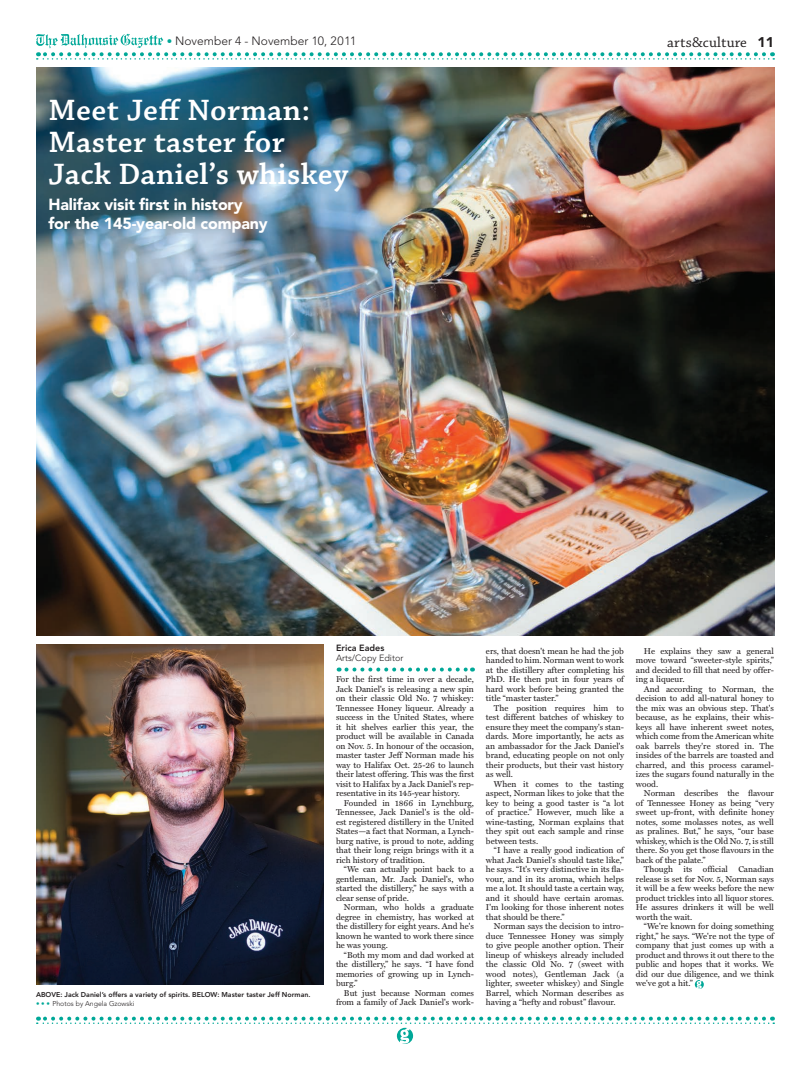
<style>
.page{position:relative;width:810px;height:1080px;background:#fff}
.page>*{position:absolute;margin:0;border:0;box-sizing:border-box;transform-origin:0 0}
.t1{font:31px/32px "Chaparral Pro Semibold Capt";letter-spacing:.01em;color:#fff}
.t2{font:900 16px/19px "Avenir LT Std";letter-spacing:-.01em;color:#fff}
.t3{font:15px "Chaparral Pro";letter-spacing:.01em;color:#231f20}
.t4{font:300 12px "Avenir LT Std";color:#231f20}
.t5{font:300 9px "Avenir LT Std";color:#231f20}
.t6{font:800 9px "Avenir LT Std";color:#231f20}
.t7{font:8.5px/9.5px "Miller Text Roman";color:#231f20;text-align:justify}
.t8{font:800 7px "Avenir LT Std";color:#231f20}
.t9{font:300 7px "Avenir LT Std";color:#231f20}
.s1{font-size:11px;color:#00a898}
.s2{font-family:"Avenir LT Std";font-weight:900;font-size:14px}
.s3{color:#00a898}
</style>
<div class="page">
<svg style="left:37px;top:1017px;width:737px;height:27px"></svg>
<svg style="left:36px;top:34px;width:738px;height:26px"></svg>
<img style="left:37px;top:68px;width:737px;height:567px">
<svg style="left:695px;top:980px;width:9px;height:9px"></svg>
<img style="left:36px;top:645px;width:288px;height:340px">
<svg style="left:346px;top:668px;width:127px;height:4px"></svg>
<h3 class="t4" style="left:167px;top:34px;width:191px"><span class="s1">•</span> November 4 - November 10, 2011</h3>
<h3 class="t3" style="left:667px;top:34px;width:108px">arts&amp;culture <span class="s2">11</span></h3>
<h1 class="t1" style="left:48px;top:95px;width:301px">Meet Jeff Norman:<br>Master taster for<br>Jack Daniel’s whiskey</h1>
<h2 class="t2" style="left:48px;top:194px;width:221px">Halifax visit first in history for the 145-year-old company</h2>
<p class="t8" style="left:36px;top:990px;width:276px">ABOVE: Jack Daniel’s offers a variety of spirits. BELOW: Master taster Jeff Norman.</p>
<p class="t9" style="left:36px;top:999px;width:100px"><span class="s3">• • •</span> Photos by Angela Gzowski</p>
<p class="t6" style="left:336px;top:643px;width:50px">Erica Eades</p>
<p class="t5" style="left:336px;top:653px;width:69px">Arts/Copy Editor</p>
<p class="t7" style="left:336px;top:674px;width:140px">For the first time in over a decade, Jack Daniel's is releasing a new spin on their classic Old No. 7 whiskey:<br>Tennessee Honey liqueur. Already a success in the United States, where it hit shelves earlier this year, the product will be available in Canada on Nov. 5. In honour of the occasion, master taster Jeff Norman made his way to Halifax Oct. 25-26 to launch their latest offering. This was the first visit to Halifax by a Jack Daniel's rep&shy;resentative in its 145-year history.</p>
<p class="t7" style="left:336px;top:798px;width:140px;text-indent:8px">Founded in 1866 in Lynchburg, Tennessee, Jack Daniel's is the old&shy;est registered distillery in the United States—a fact that Norman, a Lynch&shy;burg native, is proud to note, adding that their long reign brings with it a rich history of tradition.</p>
<p class="t7" style="left:336px;top:864px;width:140px;text-indent:8px">“We can actually point back to a gentleman, Mr. Jack Daniel's, who started the distillery,” he says with a clear sense of pride.</p>
<p class="t7" style="left:336px;top:902px;width:140px;text-indent:8px">Norman, who holds a graduate degree in chemistry, has worked at the distillery for eight years. And he's known he wanted to work there since he was young.</p>
<p class="t7" style="left:336px;top:950px;width:140px;text-indent:8px">“Both my mom and dad worked at the distillery,” he says. “I have fond memories of growing up in Lynch&shy;burg.”</p>
<p class="t7" style="left:336px;top:988px;width:140px;text-align:right">But just because Norman comes from a family of Jack Daniel's work-</p>
<p class="t7" style="left:486px;top:646px;width:140px">ers, that doesn't mean he had the job handed to him. Norman went to work at the distillery after completing his PhD. He then put in four years of hard work before being granted the title “master taster.”</p>
<p class="t7" style="left:486px;top:703px;width:140px;text-indent:8px">The position requires him to test different batches of whiskey to ensure they meet the company's stan&shy;dards. More importantly, he acts as an ambassador for the Jack Daniel's brand, educating people on not only their products, but their vast history as well.</p>
<p class="t7" style="left:486px;top:779px;width:140px;text-indent:8px">When it comes to the tasting aspect, Norman likes to joke that the key to being a good taster is “a lot of practice.” However, much like a wine-tasting, Norman explains that they spit out each sample and rinse between tests.</p>
<p class="t7" style="left:486px;top:845px;width:140px;text-indent:8px">“I have a really good indication of what Jack Daniel's should taste like,” he says. “It's very distinctive in its fla&shy;vour, and in its aroma, which helps me a lot. It should taste a certain way, and it should have certain aromas.<br>I'm looking for those inherent notes that should be there.”</p>
<p class="t7" style="left:486px;top:921px;width:140px;text-indent:8px">Norman says the decision to intro&shy;duce Tennessee Honey was simply to give people another option. Their lineup of whiskeys already included the classic Old No. 7 (sweet with wood notes), Gentleman Jack (a lighter, sweeter whiskey) and Single Barrel, which Norman describes as having a “hefty and robust” flavour.</p>
<p class="t7" style="left:636px;top:646px;width:140px;text-indent:8px">He explains they saw a general move toward “sweeter-style spirits,” and decided to fill that need by offer&shy;ing a liqueur.</p>
<p class="t7" style="left:636px;top:684px;width:140px;text-indent:8px">And according to Norman, the decision to add all-natural honey to the mix was an obvious step. That's because, as he explains, their whis&shy;keys all have inherent sweet notes, which come from the American white oak barrels they're stored in. The insides of the barrels are toasted and charred, and this process caramel&shy;izes the sugars found naturally in the wood.</p>
<p class="t7" style="left:636px;top:789px;width:140px;text-indent:8px">Norman describes the flavour of Tennessee Honey as being “very sweet up-front, with definite honey notes, some molasses notes, as well as pralines. But,” he says, “our base whiskey, which is the Old No. 7, is still there. So you get those flavours in the back of the palate.”</p>
<p class="t7" style="left:636px;top:865px;width:140px;text-indent:8px">Though its official Canadian release is set for Nov. 5, Norman says it will be a few weeks before the new product trickles into all liquor stores.<br>He assures drinkers it will be well worth the wait.</p>
<p class="t7" style="left:636px;top:922px;width:140px;text-indent:8px">“We're known for doing something right,” he says. “We're not the type of company that just comes up with a product and throws it out there to the public and hopes that it works. We did our due diligence, and we think we've got a hit.”</p>
</div>
